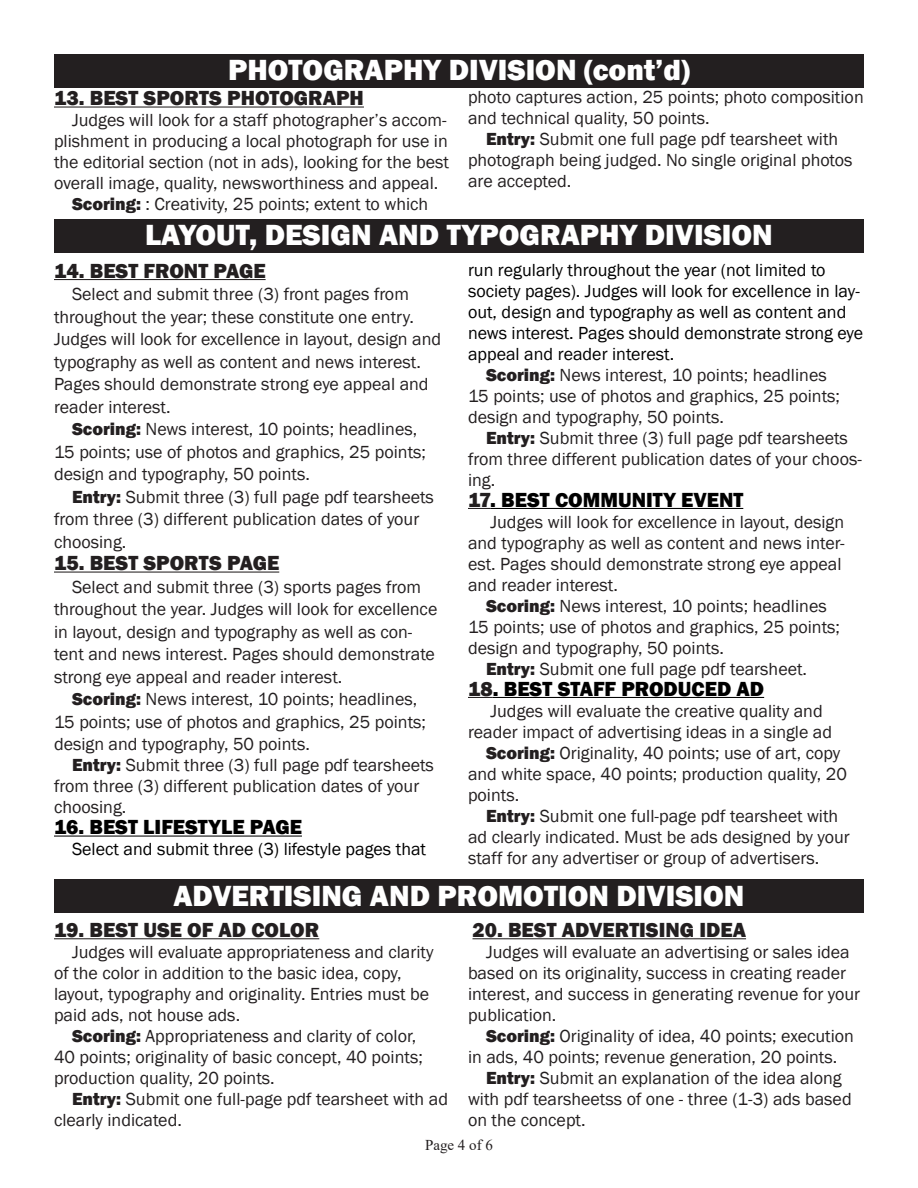
<style>
.page{position:relative;width:918px;height:1188px;background:#fff}
.page>*{position:absolute;margin:0;border:0;box-sizing:border-box;transform-origin:0 0}
.t1{font:800 30px "Franklin Gothic";color:#fff}
.Default{font:800 21px "Franklin Gothic";color:#231f20}
.Default-2{font:800 21px "Franklin Gothic";color:#000}
.Default-3{font:18px/21px "Franklin Gothic";color:#231f20}
.Default-4{font:18px/21px "Franklin Gothic";color:#000}
.t2{font:15px "Times New Roman";color:#231f20}
.s1{font-weight:800}
.s2{color:#231f20}
</style>
<div class="page">
<hr style="left:54px;top:107px;width:310px;height:1px;background:#231f20">
<div style="left:54px;top:54px;width:810px;height:33px;background:#231f20"></div>
<div style="left:54px;top:219px;width:810px;height:33px;background:#231f20"></div>
<hr style="left:54px;top:279px;width:212px;height:1px;background:#231f20">
<hr style="left:54px;top:572px;width:225px;height:1px;background:#231f20">
<hr style="left:54px;top:836px;width:248px;height:1px;background:#000">
<svg style="left:468px;top:508px;width:22px;height:1px"></svg>
<hr style="left:490px;top:508px;width:253px;height:1px;background:#000">
<svg style="left:468px;top:697px;width:25px;height:1px"></svg>
<hr style="left:493px;top:697px;width:271px;height:1px;background:#000">
<div style="left:54px;top:879px;width:810px;height:34px;background:#231f20"></div>
<hr style="left:54px;top:938px;width:265px;height:1px;background:#231f20">
<hr style="left:472px;top:938px;width:274px;height:1px;background:#231f20">
<p class="t1" style="left:228px;top:51px;width:463px">PHOTOGRAPHY DIVISION (cont’d)</p>
<p class="Default" style="left:54px;top:85px;width:311px">13. BEST SPORTS PHOTOGRAPH</p>
<p class="Default-3" style="left:54px;top:110px;width:397px;text-indent:18px">Judges will look for a staff photographer’s accom&shy;plishment in producing a local photograph for use in the editorial section (not in ads), looking for the best overall image, quality, newsworthiness and appeal.</p>
<p class="Default-3" style="left:72px;top:194px;width:358px"><span class="s1">Scoring:</span> : Creativity, 25 points; extent to which</p>
<p class="Default-3" style="left:468px;top:87px;width:397px">photo captures action, 25 points; photo composition and technical quality, 50 points.</p>
<p class="Default-3" style="left:468px;top:129px;width:386px;text-indent:18px"><span class="s1">Entry:</span> Submit one full page pdf tearsheet with photograph being judged. No single original photos are accepted.</p>
<p class="t1" style="left:145px;top:216px;width:629px">LAYOUT, DESIGN AND TYPOGRAPHY DIVISION</p>
<p class="Default" style="left:54px;top:257px;width:213px">14. BEST FRONT PAGE</p>
<p class="Default-3" style="left:54px;top:284px;width:389px;line-height:22.5px;text-indent:18px">Select and submit three (3) front pages from throughout the year; these constitute one entry.<br>Judges will look for excellence in layout, design and typography as well as content and news interest.<br>Pages should demonstrate strong eye appeal and reader interest.</p>
<p class="Default-3" style="left:54px;top:419px;width:374px;line-height:22.5px;text-indent:18px"><span class="s1">Scoring:</span> News interest, 10 points; headlines,<br>15 points; use of photos and graphics, 25 points; design and typography, 50 points.</p>
<p class="Default-3" style="left:54px;top:486px;width:381px;line-height:22.5px;text-indent:18px"><span class="s1">Entry:</span> Submit three (3) full page pdf tearsheets from three (3) different publication dates of your choosing.</p>
<p class="Default" style="left:54px;top:550px;width:227px">15. BEST SPORTS PAGE</p>
<p class="Default-3" style="left:54px;top:576px;width:385px;line-height:22.5px;text-indent:18px">Select and submit three (3) sports pages from throughout the year. Judges will look for excellence in layout, design and typography as well as con&shy;tent and news interest. Pages should demonstrate strong eye appeal and reader interest.</p>
<p class="Default-3" style="left:54px;top:689px;width:374px;line-height:22.5px;text-indent:18px"><span class="s1">Scoring:</span> News interest, 10 points; headlines,<br>15 points; use of photos and graphics, 25 points; design and typography, 50 points.</p>
<p class="Default-3" style="left:54px;top:755px;width:381px;text-indent:18px"><span class="s1">Entry:</span> Submit three (3) full page pdf tearsheets from three (3) different publication dates of your choosing.</p>
<p class="Default-2" style="left:54px;top:814px;width:249px">16. BEST LIFESTYLE PAGE</p>
<p class="Default-4" style="left:72px;top:839px;width:356px">Select and submit three (3) lifestyle pages that</p>
<p class="Default-4" style="left:468px;top:260px;width:397px">run regularly throughout the year (not limited to society pages). Judges will look for excellence in lay&shy;out, design and typography as well as content and news interest. Pages should demonstrate strong eye appeal and reader interest.</p>
<p class="Default-3" style="left:468px;top:365px;width:374px;text-indent:18px"><span class="s1">Scoring:</span> News interest, 10 points; headlines<br>15 points; use of photos and graphics, 25 points; design and typography, 50 points.</p>
<p class="Default-3" style="left:468px;top:428px;width:395px;text-indent:18px"><span class="s1">Entry:</span> Submit three (3) full page pdf tearsheets from three different publication dates of your choos&shy;ing.</p>
<p class="Default-2" style="left:468px;top:486px;width:277px"><span class="s2">17</span>. BEST COMMUNITY EVENT</p>
<p class="Default-3" style="left:468px;top:512px;width:378px;text-indent:22px">Judges will look for excellence in layout, design and typography as well as content and news inter&shy;est. Pages should demonstrate strong eye appeal and reader interest.</p>
<p class="Default-3" style="left:468px;top:596px;width:374px;text-indent:18px"><span class="s1">Scoring:</span> News interest, 10 points; headlines<br>15 points; use of photos and graphics, 25 points; design and typography, 50 points.</p>
<p class="Default-3" style="left:486px;top:659px;width:323px"><span class="s1">Entry:</span> Submit one full page pdf tearsheet.</p>
<p class="Default-2" style="left:468px;top:675px;width:298px"><span class="s2">18</span>. BEST STAFF PRODUCED AD</p>
<p class="Default-3" style="left:468px;top:701px;width:366px;text-indent:22px">Judges will evaluate the creative quality and reader impact of advertising ideas in a single ad</p>
<p class="Default-3" style="left:468px;top:743px;width:380px;text-indent:18px"><span class="s1">Scoring:</span> Originality, 40 points; use of art, copy and white space, 40 points; production quality, 20 points.</p>
<p class="Default-3" style="left:468px;top:806px;width:383px;text-indent:18px"><span class="s1">Entry:</span> Submit one full-page pdf tearsheet with ad clearly indicated. Must be ads designed by your staff for any advertiser or group of advertisers.</p>
<p class="t1" style="left:174px;top:876px;width:572px">ADVERTISING AND PROMOTION DIVISION</p>
<p class="Default" style="left:54px;top:917px;width:267px">19. BEST USE OF AD COLOR</p>
<p class="Default-3" style="left:54px;top:942px;width:381px;text-indent:18px">Judges will evaluate appropriateness and clarity of the color in addition to the basic idea, copy, layout, typography and originality. Entries must be paid ads, not house ads.</p>
<p class="Default-3" style="left:54px;top:1026px;width:370px;text-indent:18px"><span class="s1">Scoring:</span> Appropriateness and clarity of color,<br>40 points; originality of basic concept, 40 points; production quality, 20 points.</p>
<p class="Default-3" style="left:54px;top:1089px;width:396px;text-indent:18px"><span class="s1">Entry:</span> Submit one full-page pdf tearsheet with ad clearly indicated.</p>
<p class="Default" style="left:472px;top:917px;width:275px">20. BEST ADVERTISING IDEA</p>
<p class="Default-3" style="left:468px;top:942px;width:394px;text-indent:18px">Judges will evaluate an advertising or sales idea based on its originality, success in creating reader interest, and success in generating revenue for your publication.</p>
<p class="Default-3" style="left:468px;top:1026px;width:387px;text-indent:18px"><span class="s1">Scoring:</span> Originality of idea, 40 points; execution in ads, 40 points; revenue generation, 20 points.</p>
<p class="Default-3" style="left:468px;top:1068px;width:385px;text-indent:18px"><span class="s1">Entry:</span> Submit an explanation of the idea along with pdf tearsheetss of one - three (1-3) ads based on the concept.</p>
<p class="t2" style="left:425px;top:1135px;width:69px">Page 4 of 6</p>
</div>
